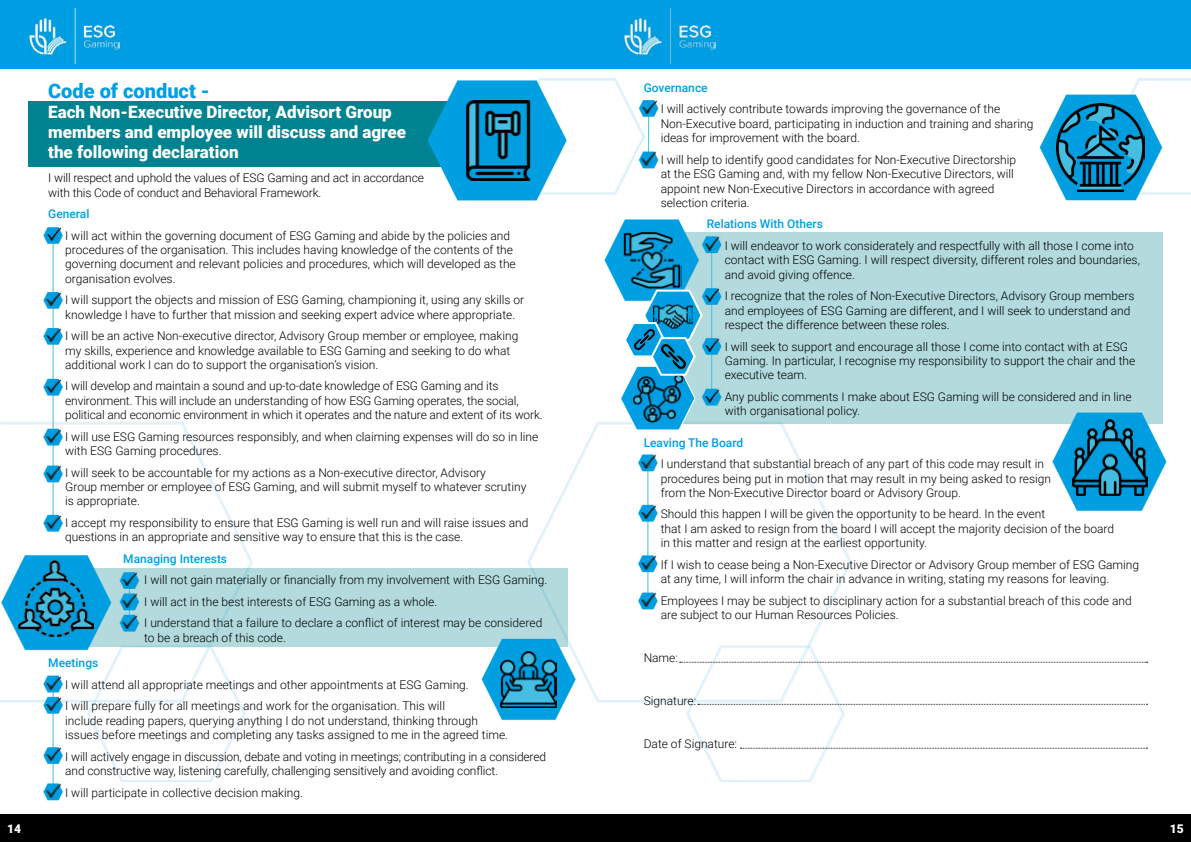
<style>
.page{position:relative;width:1191px;height:842px;background:#fff}
.page>*{position:absolute;margin:0;border:0;box-sizing:border-box;transform-origin:0 0}
.t1{font:900 20px "Roboto";color:#009fe3}
.t2{font:900 17px/20px "Roboto";color:#fff}
.t3{font:300 12px/14.4px "Roboto";color:#000}
.t4{font:500 12px "Roboto";color:#009fe3}
.t5{font:900 12px "Roboto";color:#fff}
</style>
<div class="page">
<img style="left:0;top:244px;width:527px;height:537px">
<div style="left:0;top:0;width:1191px;height:69px;background:#009fe3"></div>
<div style="left:0;top:814px;width:1191px;height:28px;background:#000"></div>
<img style="left:29px;top:9px;width:91px;height:54px">
<img style="left:527px;top:79px;width:664px;height:702px">
<img style="left:624px;top:9px;width:91px;height:54px">
<div style="left:660px;top:232px;width:502px;height:192px;background:#b3dadd"></div>
<div style="left:71px;top:568px;width:496px;height:78px;background:#b3dadd"></div>
<div style="left:28px;top:101px;width:467px;height:66px;background:#008390"></div>
<hr style="left:648px;top:108px;width:1px;height:50px;background:#45bfe3">
<img style="left:639px;top:98px;width:20px;height:19px">
<img style="left:639px;top:150px;width:20px;height:18px">
<hr style="left:647px;top:470px;width:1px;height:131px;background:#45bfe3">
<img style="left:638px;top:453px;width:20px;height:18px">
<img style="left:638px;top:503px;width:20px;height:18px">
<img style="left:638px;top:554px;width:20px;height:18px">
<img style="left:638px;top:591px;width:20px;height:18px">
<svg style="left:679px;top:662px;width:468px;height:1px"></svg>
<svg style="left:698px;top:704px;width:449px;height:1px"></svg>
<svg style="left:740px;top:748px;width:407px;height:1px"></svg>
<hr style="left:53px;top:681px;width:1px;height:115px;background:#45bfe3">
<hr style="left:53px;top:236px;width:1px;height:288px;background:#45bfe3">
<svg style="left:43px;top:395px;width:20px;height:1px"></svg>
<img style="left:44px;top:225px;width:19px;height:19px">
<img style="left:43px;top:290px;width:20px;height:19px">
<img style="left:43px;top:326px;width:20px;height:19px">
<img style="left:43px;top:377px;width:20px;height:18px">
<img style="left:43px;top:427px;width:20px;height:18px">
<img style="left:43px;top:464px;width:20px;height:18px">
<svg style="left:43px;top:531px;width:20px;height:1px"></svg>
<img style="left:43px;top:513px;width:20px;height:18px">
<svg style="left:120px;top:572px;width:19px;height:41px"></svg>
<img style="left:120px;top:613px;width:20px;height:18px">
<img style="left:43px;top:674px;width:20px;height:2px">
<svg style="left:43px;top:676px;width:20px;height:19px"></svg>
<img style="left:43px;top:695px;width:20px;height:19px">
<img style="left:43px;top:746px;width:20px;height:18px">
<img style="left:43px;top:782px;width:20px;height:18px">
<svg style="left:427px;top:80px;width:140px;height:121px"></svg>
<img style="left:458px;top:101px;width:80px;height:80px">
<svg style="left:1px;top:555px;width:111px;height:95px"></svg>
<img style="left:19px;top:560px;width:75px;height:77px">
<svg style="left:481px;top:639px;width:95px;height:81px"></svg>
<img style="left:501px;top:652px;width:55px;height:55px">
<svg style="left:1039px;top:94px;width:123px;height:107px"></svg>
<img style="left:1057px;top:103px;width:88px;height:88px">
<svg style="left:604px;top:219px;width:117px;height:212px"></svg>
<img style="left:622px;top:231px;width:59px;height:58px">
<svg style="left:1052px;top:412px;width:114px;height:99px"></svg>
<img style="left:1072px;top:420px;width:76px;height:75px">
<p class="t5" style="left:7px;top:820px;width:15px">14</p>
<h1 class="t1" style="left:48px;top:77px;width:163px">Code of conduct -</h1>
<h2 class="t2" style="left:48px;top:101px;width:359px">Each Non-Executive Director, Advisort Group members and employee will discuss and agree the following declaration</h2>
<p class="t3" style="left:48px;top:170px;width:377px">I will respect and uphold the values of ESG Gaming and act in accordance with this Code of conduct and Behavioral Framework.</p>
<p class="t4" style="left:48px;top:205px;width:43px">General</p>
<p class="t3" style="left:65px;top:228px;width:452px">I will act within the governing document of ESG Gaming and abide by the policies and procedures of the organisation. This includes having knowledge of the contents of the governing document and relevant policies and procedures, which will developed as the organisation evolves.</p>
<p class="t3" style="left:65px;top:292px;width:460px">I will support the objects and mission of ESG Gaming, championing it, using any skills or knowledge I have to further that mission and seeking expert advice where appropriate.</p>
<p class="t3" style="left:65px;top:328px;width:455px">I will be an active Non-executive director, Advisory Group member or employee, making my skills, experience and knowledge available to ESG Gaming and seeking to do what additional work I can do to support the organisation’s vision.</p>
<p class="t3" style="left:65px;top:378px;width:479px">I will develop and maintain a sound and up-to-date knowledge of ESG Gaming and its environment. This will include an understanding of how ESG Gaming operates, the social, political and economic environment in which it operates and the nature and extent of its work.</p>
<p class="t3" style="left:65px;top:429px;width:475px">I will use ESG Gaming resources responsibly, and when claiming expenses will do so in line with ESG Gaming procedures.</p>
<p class="t3" style="left:65px;top:465px;width:462px">I will seek to be accountable for my actions as a Non-executive director, Advisory<br>Group member or employee of ESG Gaming, and will submit myself to whatever scrutiny is appropriate.</p>
<p class="t3" style="left:65px;top:515px;width:465px">I accept my responsibility to ensure that ESG Gaming is well run and will raise issues and questions in an appropriate and sensitive way to ensure that this is the case.</p>
<p class="t4" style="left:123px;top:550px;width:105px">Managing Interests</p>
<p class="t3" style="left:144px;top:569px;width:404px;line-height:21.5px">I will not gain materially or financially from my involvement with ESG Gaming.<br>I will act in the best interests of ESG Gaming as a whole.<br>I understand that a failure to declare a conflict of interest may be considered</p>
<p class="t3" style="left:144px;top:630px;width:143px">to be a breach of this code.</p>
<p class="t4" style="left:48px;top:655px;width:52px">Meetings</p>
<p class="t3" style="left:65px;top:673px;width:405px;line-height:21.5px">I will attend all appropriate meetings and other appointments at ESG Gaming.<br>I will prepare fully for all meetings and work for the organisation. This will</p>
<p class="t3" style="left:65px;top:713px;width:444px">include reading papers, querying anything I do not understand, thinking through issues before meetings and completing any tasks assigned to me in the agreed time.</p>
<p class="t3" style="left:65px;top:749px;width:482px">I will actively engage in discussion, debate and voting in meetings; contributing in a considered and constructive way, listening carefully, challenging sensitively and avoiding conflict.</p>
<p class="t3" style="left:65px;top:785px;width:239px">I will participate in collective decision making.</p>
<p class="t4" style="left:643px;top:79px;width:65px">Governance</p>
<p class="t3" style="left:660px;top:101px;width:374px">I will actively contribute towards improving the governance of the<br>Non-Executive board, participating in induction and training and sharing ideas for improvement with the board.</p>
<p class="t3" style="left:660px;top:152px;width:357px">I will help to identify good candidates for Non-Executive Directorship at the ESG Gaming and, with my fellow Non-Executive Directors, will appoint new Non-Executive Directors in accordance with agreed selection criteria.</p>
<p class="t4" style="left:706px;top:216px;width:118px">Relations With Others</p>
<p class="t3" style="left:724px;top:238px;width:417px">I will endeavor to work considerately and respectfully with all those I come into contact with ESG Gaming. I will respect diversity, different roles and boundaries, and avoid giving offence.</p>
<p class="t3" style="left:724px;top:288px;width:411px">I recognize that the roles of Non-Executive Directors, Advisory Group members and employees of ESG Gaming are different, and I will seek to understand and respect the difference between these roles.</p>
<p class="t3" style="left:724px;top:339px;width:412px">I will seek to support and encourage all those I come into contact with at ESG<br>Gaming. In particular, I recognise my responsibility to support the chair and the executive team.</p>
<p class="t3" style="left:724px;top:389px;width:408px">Any public comments I make about ESG Gaming will be considered and in line with organisational policy.</p>
<p class="t4" style="left:643px;top:434px;width:101px">Leaving The Board</p>
<p class="t3" style="left:660px;top:456px;width:392px">I understand that substantial breach of any part of this code may result in procedures being put in motion that may result in my being asked to resign from the Non-Executive Director board or Advisory Group.</p>
<p class="t3" style="left:660px;top:506px;width:455px">Should this happen I will be given the opportunity to be heard. In the event<br>that I am asked to resign from the board I will accept the majority decision of the board in this matter and resign at the earliest opportunity.</p>
<p class="t3" style="left:660px;top:557px;width:480px">If I wish to cease being a Non-Executive Director or Advisory Group member of ESG Gaming at any time, I will inform the chair in advance in writing, stating my reasons for leaving.</p>
<p class="t3" style="left:660px;top:593px;width:472px">Employees I may be subject to disciplinary action for a substantial breach of this code and are subject to our Human Resources Policies.</p>
<p class="t3" style="left:643px;top:650px;width:36px">Name:</p>
<p class="t3" style="left:643px;top:693px;width:54px">Signature:</p>
<p class="t3" style="left:643px;top:736px;width:95px">Date of Signature:</p>
<p class="t5" style="left:1169px;top:820px;width:15px">15</p>
</div>
